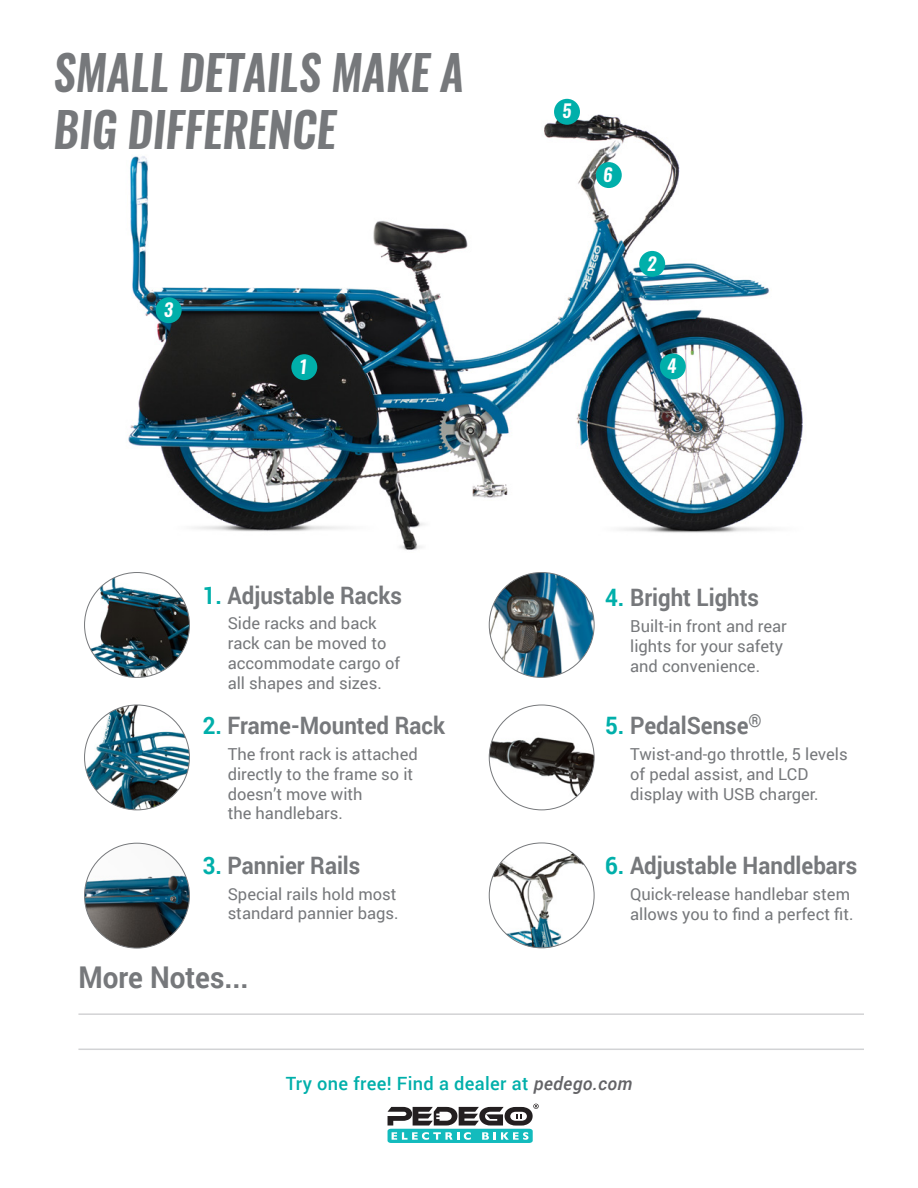
<style>
.page{position:relative;width:918px;height:1188px;background:#fff}
.page>*{position:absolute;margin:0;border:0;box-sizing:border-box;transform-origin:0 0}
.t1{font:italic 600 48px/57.6px "Oswald";color:#76787b;scale:.93 1}
.t2{font:700 30px "Roboto";color:#76787b;scale:.93 1}
.t3{font:700 24px "Roboto";color:#76787b;scale:.93 1}
.t4{font:500 18.3px "Roboto";letter-spacing:.02em;color:#00afaa}
.t5{font:italic 600 18px "Oswald";color:#fff}
.t6{font:16.5px/19.8px "Roboto";color:#76787b}
.s1{color:#00afaa}
.s2{font-style:italic;color:#636366}
</style>
<div class="page">
<img style="left:117px;top:98px;width:686px;height:478px">
<div style="left:291px;top:354px;width:26px;height:26px;background:#00afaa;border-radius:50%"></div>
<div style="left:639px;top:251px;width:26px;height:26px;background:#00afaa;border-radius:50%"></div>
<div style="left:156px;top:297px;width:26px;height:26px;background:#00afaa;border-radius:50%"></div>
<div style="left:660px;top:353px;width:26px;height:26px;background:#00afaa;border-radius:50%"></div>
<div style="left:554px;top:99px;width:26px;height:26px;background:#00afaa;border-radius:50%"></div>
<div style="left:596px;top:162px;width:26px;height:26px;background:#00afaa;border-radius:50%"></div>
<hr style="left:78px;top:1013px;width:786px;height:2px;background:#d2d3d5">
<hr style="left:78px;top:1049px;width:786px;height:1px;background:#d2d3d5">
<img style="left:85px;top:573px;width:104px;height:104px;border-radius:52px">
<img style="left:489px;top:843px;width:105px;height:105px;border-radius:52px">
<img style="left:85px;top:705px;width:104px;height:105px;border-radius:52px">
<img style="left:489px;top:705px;width:105px;height:105px;border-radius:52px">
<img style="left:85px;top:843px;width:104px;height:105px;border-radius:52px">
<img style="left:489px;top:573px;width:105px;height:104px;border-radius:52px">
<svg style="left:388px;top:1104px;width:151px;height:39px"></svg>
<p class="t1" style="left:54px;top:45px;width:443px">SMALL DETAILS MAKE A<br>BIG DIFFERENCE</p>
<p class="t5" style="left:164px;top:297px;width:11px">3</p>
<p class="t5" style="left:299px;top:354px;width:11px">1</p>
<p class="t3" style="left:203px;top:578px;width:216px"><span class="s1">1.</span> Adjustable Racks</p>
<p class="t6" style="left:228px;top:613px;width:174px">Side racks and back rack can be moved to accommodate cargo of all shapes and sizes.</p>
<p class="t5" style="left:562px;top:99px;width:11px">5</p>
<p class="t5" style="left:603px;top:162px;width:11px">6</p>
<p class="t5" style="left:647px;top:252px;width:11px">2</p>
<p class="t5" style="left:667px;top:353px;width:11px">4</p>
<p class="t3" style="left:605px;top:581px;width:167px"><span class="s1">4.</span> Bright Lights</p>
<p class="t6" style="left:630px;top:616px;width:158px">Built-in front and rear lights for your safety and convenience.</p>
<p class="t3" style="left:203px;top:709px;width:262px"><span class="s1">2.</span> Frame-Mounted Rack</p>
<p class="t3" style="left:605px;top:709px;width:170px"><span class="s1">5.</span> PedalSense<sup>®</sup></p>
<p class="t6" style="left:228px;top:744px;width:192px">The front rack is attached directly to the frame so it doesn’t move with</p>
<p class="t6" style="left:228px;top:803px;width:117px">the handlebars.</p>
<p class="t6" style="left:630px;top:744px;width:219px">Twist-and-go throttle, 5 levels of pedal assist, and LCD display with USB charger.</p>
<p class="t3" style="left:203px;top:849px;width:171px"><span class="s1">3.</span> Pannier Rails</p>
<p class="t3" style="left:605px;top:849px;width:273px"><span class="s1">6.</span> Adjustable Handlebars</p>
<p class="t6" style="left:228px;top:883px;width:172px">Special rails hold most standard pannier bags.</p>
<p class="t6" style="left:630px;top:883px;width:225px">Quick-release handlebar stem allows you to find a perfect fit.</p>
<p class="t2" style="left:78px;top:956px;width:185px">More Notes...</p>
<p class="t4" style="left:286px;top:1071px;width:348px">Try one free! Find a dealer at <span class="s2">pedego.com</span></p>
</div>
